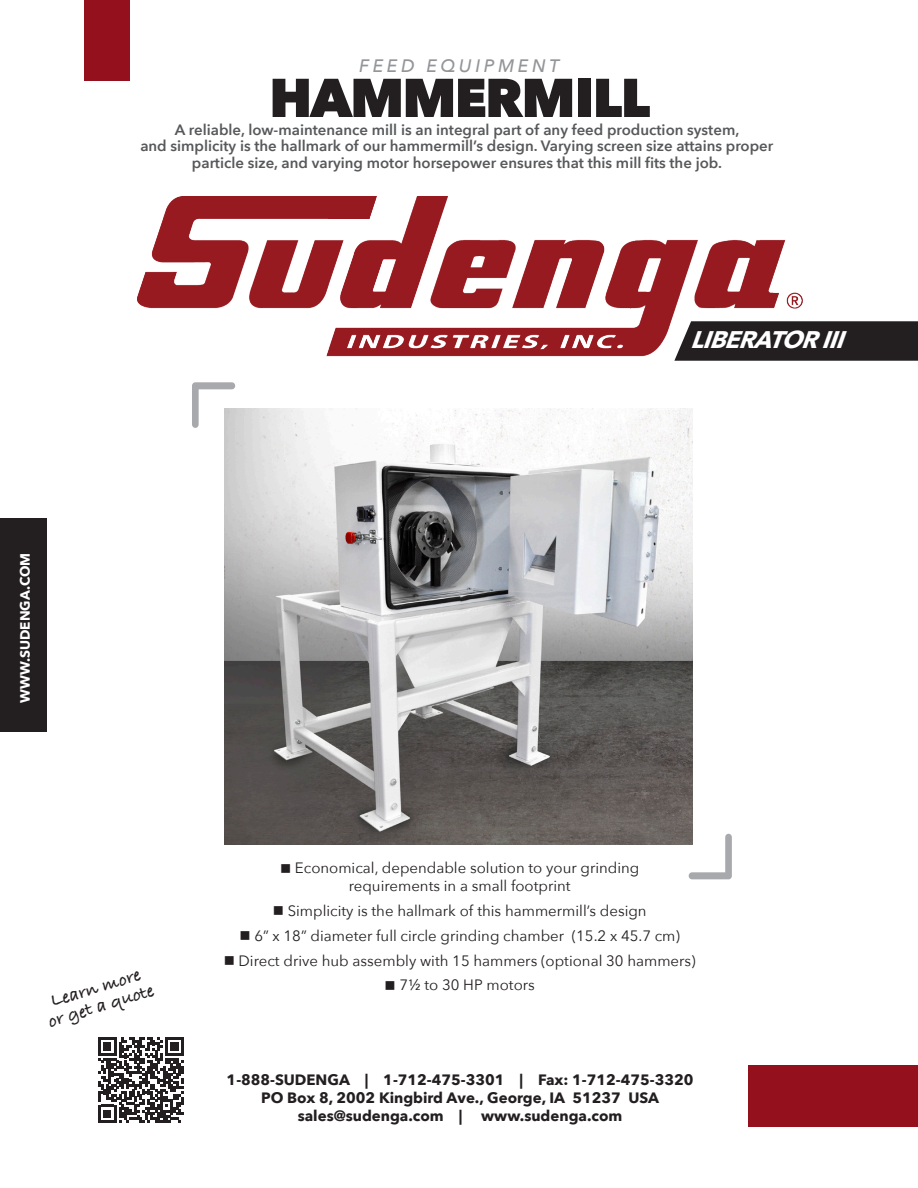
<style>
.page{position:relative;width:918px;height:1188px;background:#fff}
.page>*{position:absolute;margin:0;border:0;box-sizing:border-box;transform-origin:0 0}
.t1{font:800 54px "Avenir Next";letter-spacing:-.04em;color:#231f20}
.t2{font:italic 700 24px "Avenir Next";color:#fff}
.t3{font:700 18.9px/18.9px "Bradley Hand ITCTT";color:#231f20;text-align:center}
.t4{font:italic 500 18px "Avenir Next";letter-spacing:.2em;color:#939598}
.t5{font:15px/18px "Avenir Next";color:#231f20;text-align:center}
.t6{font:600 15px/16.5px "Avenir Next";color:#57585a;text-align:center}
.Body_text{font:700 15px "Avenir Next";color:#231f20}
.Body_text-2{font:700 13.5px "Avenir Next";color:#fff}
</style>
<div class="page">
<img style="left:137px;top:196px;width:666px;height:161px">
<div style="left:748px;top:1066px;width:170px;height:61px;background:#94101c"></div>
<svg style="left:98px;top:1037px;width:85px;height:86px"></svg>
<svg style="left:689px;top:834px;width:43px;height:45px"></svg>
<svg style="left:192px;top:382px;width:43px;height:46px"></svg>
<div style="left:0;top:518px;width:46px;height:214px;background:#231f20"></div>
<img style="left:224px;top:408px;width:468px;height:436px">
<svg style="left:674px;top:321px;width:244px;height:40px;background:#2e2a2b"></svg>
<div style="left:84px;top:0;width:46px;height:81px;background:#94101c"></div>
<p class="t4" style="left:359px;top:50px;width:201px">FEED EQUIPMENT</p>
<p class="t1" style="left:269px;top:65px;width:383px">HAMMERMILL</p>
<p class="t6" style="left:140px;top:121px;width:634px">A reliable, low-maintenance mill is an integral part of any feed production system,<br>and simplicity is the hallmark of our hammermill’s design. Varying screen size attains proper particle size, and varying motor horsepower ensures that this mill fits the job.</p>
<p class="t2" style="left:690px;top:319px;width:169px">LIBERATORIII</p>
<p class="Body_text-2" style="left:13px;top:703px;width:151px;rotate:-90deg">WWW.SUDENGA.COM</p>
<p class="t3" style="left:40px;top:994px;width:111px;rotate:-17deg">Learn more or get a quote</p>
<p class="t5" style="left:280px;top:859px;width:361px">■ Economical, dependable solution to your grinding requirements in a small footprint</p>
<p class="t5" style="left:273px;top:901px;width:375px">■ Simplicity is the hallmark of this hammermill’s design</p>
<p class="t5" style="left:239px;top:926px;width:442px">■ 6” x 18” diameter full circle grinding chamber (15.2 x 45.7 cm)</p>
<p class="t5" style="left:224px;top:951px;width:474px">■ Direct drive hub assembly with 15 hammers (optional 30 hammers)</p>
<p class="t5" style="left:385px;top:976px;width:152px">■ 7½ to 30 HP motors</p>
<p class="Body_text" style="left:227px;top:1067px;width:468px">1-888-SUDENGA | 1-712-475-3301 | Fax: 1-712-475-3320</p>
<p class="Body_text" style="left:261px;top:1085px;width:400px">PO Box 8, 2002 Kingbird Ave., George, IA 51237 USA</p>
<p class="Body_text" style="left:298px;top:1103px;width:166px">sales@sudenga.com |</p>
<p class="Body_text" style="left:481px;top:1103px;width:143px">www.sudenga.com</p>
</div>
